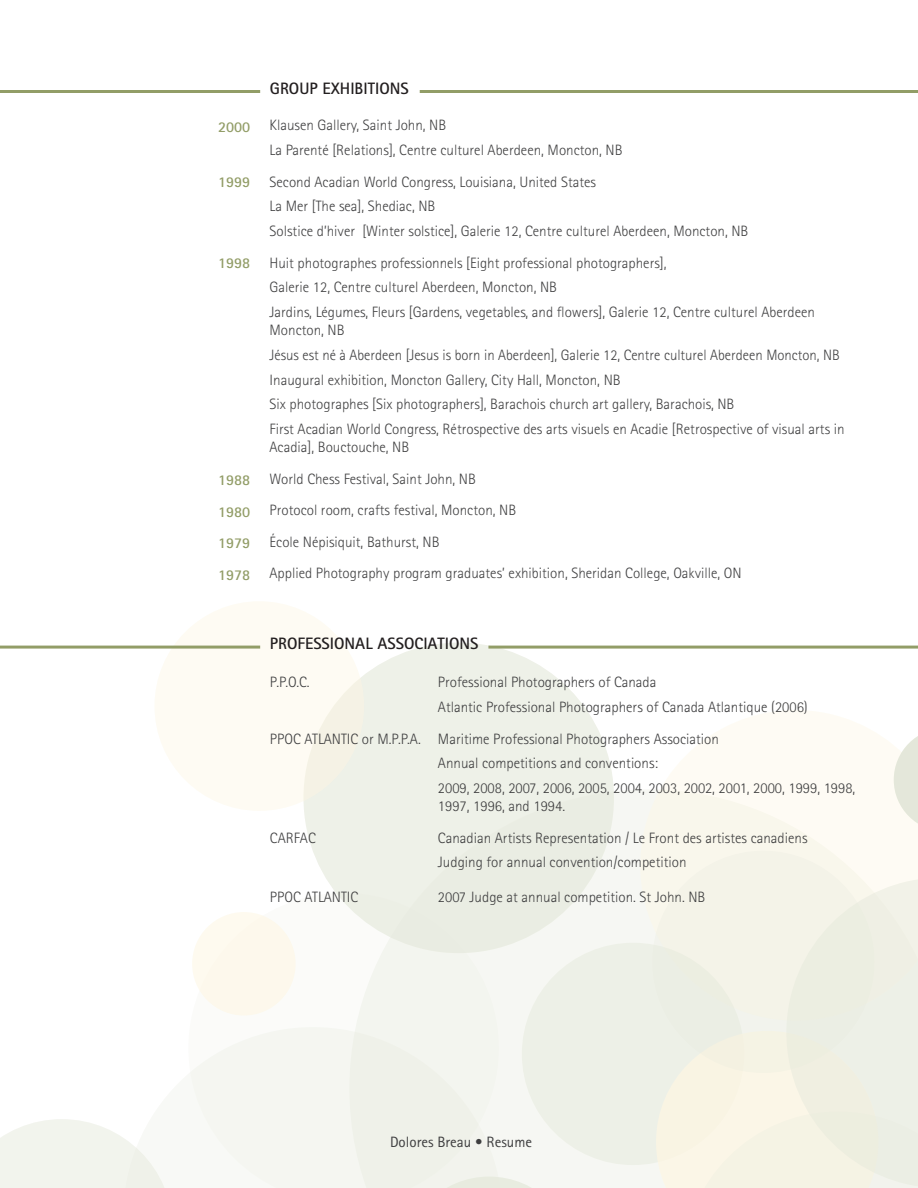
<style>
.page{position:relative;width:918px;height:1188px;background:#fff}
.page>*{position:absolute;margin:0;border:0;box-sizing:border-box;transform-origin:0 0}
.t1{font:700 16.5px "Rotis Sans Serif";color:#231f20}
.t2{font:300 15px/24.8px "Rotis Sans Serif";color:#414142}
.t3{font:300 15px/24.8px "Rotis Sans Serif";color:#3e3e3f}
.t4{font:700 15px/31.5px "Rotis Sans Serif";color:#929d67;text-align:justify}
.t5{font:15px "Rotis Sans Serif";color:#3e3e3f}
</style>
<div class="page">
<div style="left:499px;top:790px;width:157px;height:398px;background:#f6f7f3"></div>
<svg style="left:640px;top:711px;width:278px;height:234px;fill:#fefbf4"></svg>
<div style="left:303px;top:643px;width:311px;height:310px;background:#eef1e8;border-radius:50%"></div>
<div style="left:154px;top:601px;width:210px;height:210px;background:linear-gradient(to right,#fffcf5,#faf7ec);border-radius:50%"></div>
<div style="left:522px;top:943px;width:222px;height:222px;background:#edf0e7;border-radius:50%"></div>
<div style="left:652px;top:851px;width:223px;height:222px;background:#f4f3e8;border-radius:50%"></div>
<svg style="left:499px;top:1027px;width:4px;height:150px"></svg>
<svg style="left:499px;top:1177px;width:77px;height:11px"></svg>
<svg style="left:190px;top:896px;width:309px;height:292px;fill:#f5f6f1"></svg>
<svg style="left:656px;top:878px;width:262px;height:310px"></svg>
<svg style="left:0;top:1119px;width:165px;height:69px"></svg>
<div style="left:192px;top:912px;width:104px;height:104px;background:#fdf8ec;border-radius:50%"></div>
<svg style="left:894px;top:728px;width:24px;height:104px"></svg>
<hr style="left:0;top:646px;width:260px;height:3px;background:#929d67">
<hr style="left:488px;top:646px;width:430px;height:3px;background:#929d67">
<hr style="left:0;top:90px;width:260px;height:3px;background:#929d67">
<hr style="left:420px;top:90px;width:498px;height:3px;background:#929d67">
<p class="t4" style="left:218px;top:111px;width:34px">2000</p>
<p class="t4" style="left:218px;top:166px;width:34px">1999</p>
<p class="t4" style="left:218px;top:247px;width:34px">1998</p>
<p class="t4" style="left:218px;top:464px;width:34px">1988<br>1980<br>1979<br>1978</p>
<p class="t1" style="left:270px;top:78px;width:102px">GROUP EXHIBITIONS</p>
<p class="t2" style="left:270px;top:113px;width:355px">Klausen Gallery, Saint John, NB<br>La Parenté [Relations], Centre culturel Aberdeen, Moncton, NB</p>
<p class="t2" style="left:270px;top:169px;width:480px">Second Acadian World Congress, Louisiana, United States<br>La Mer [The sea], Shediac, NB<br>Solstice d’hiver [Winter solstice], Galerie 12, Centre culturel Aberdeen, Moncton, NB</p>
<p class="t2" style="left:270px;top:250px;width:547px">Huit photographes professionnels [Eight professional photographers],<br>Galerie 12, Centre culturel Aberdeen, Moncton, NB<br>Jardins, Légumes, Fleurs [Gardens, vegetables, and flowers], Galerie 12, Centre culturel Aberdeen</p>
<p class="t2" style="left:270px;top:318px;width:577px">Moncton, NB<br>Jésus est né à Aberdeen [Jesus is born in Aberdeen], Galerie 12, Centre culturel Aberdeen Moncton, NB Inaugural exhibition, Moncton Gallery, City Hall, Moncton, NB<br>Six photographes [Six photographers], Barachois church art gallery, Barachois, NB<br>First Acadian World Congress, Rétrospective des arts visuels en Acadie [Retrospective of visual arts in</p>
<p class="t2" style="left:270px;top:431px;width:474px;line-height:31.5px">Acadia], Bouctouche, NB<br>World Chess Festival, Saint John, NB<br>Protocol room, crafts festival, Moncton, NB<br>École Népisiquit, Bathurst, NB<br>Applied Photography program graduates’ exhibition, Sheridan College, Oakville, ON</p>
<p class="t1" style="left:270px;top:633px;width:210px">PROFESSIONAL ASSOCIATIONS</p>
<p class="t3" style="left:270px;top:670px;width:41px">P.P.O.C.</p>
<p class="t3" style="left:438px;top:670px;width:371px">Professional Photographers of Canada<br>Atlantic Professional Photographers of Canada Atlantique (2006)</p>
<p class="t3" style="left:438px;top:726px;width:419px;text-indent:-168px">PPOC ATLANTIC or M.P.P.A. Maritime Professional Photographers Association<br>Annual competitions and conventions:<br>2009, 2008, 2007, 2006, 2005, 2004, 2003, 2002, 2001, 2000, 1999, 1998,</p>
<p class="t3" style="left:438px;top:794px;width:129px">1997, 1996, and 1994.</p>
<p class="t3" style="left:270px;top:825px;width:47px">CARFAC</p>
<p class="t3" style="left:438px;top:825px;width:371px">Canadian Artists Representation / Le Front des artistes canadiens<br>Judging for annual convention/competition</p>
<p class="t3" style="left:270px;top:885px;width:90px">PPOC ATLANTIC</p>
<p class="t3" style="left:438px;top:885px;width:269px">2007 Judge at annual competition. St John. NB</p>
<p class="t5" style="left:390px;top:1133px;width:144px">Dolores Breau • Resume</p>
</div>
